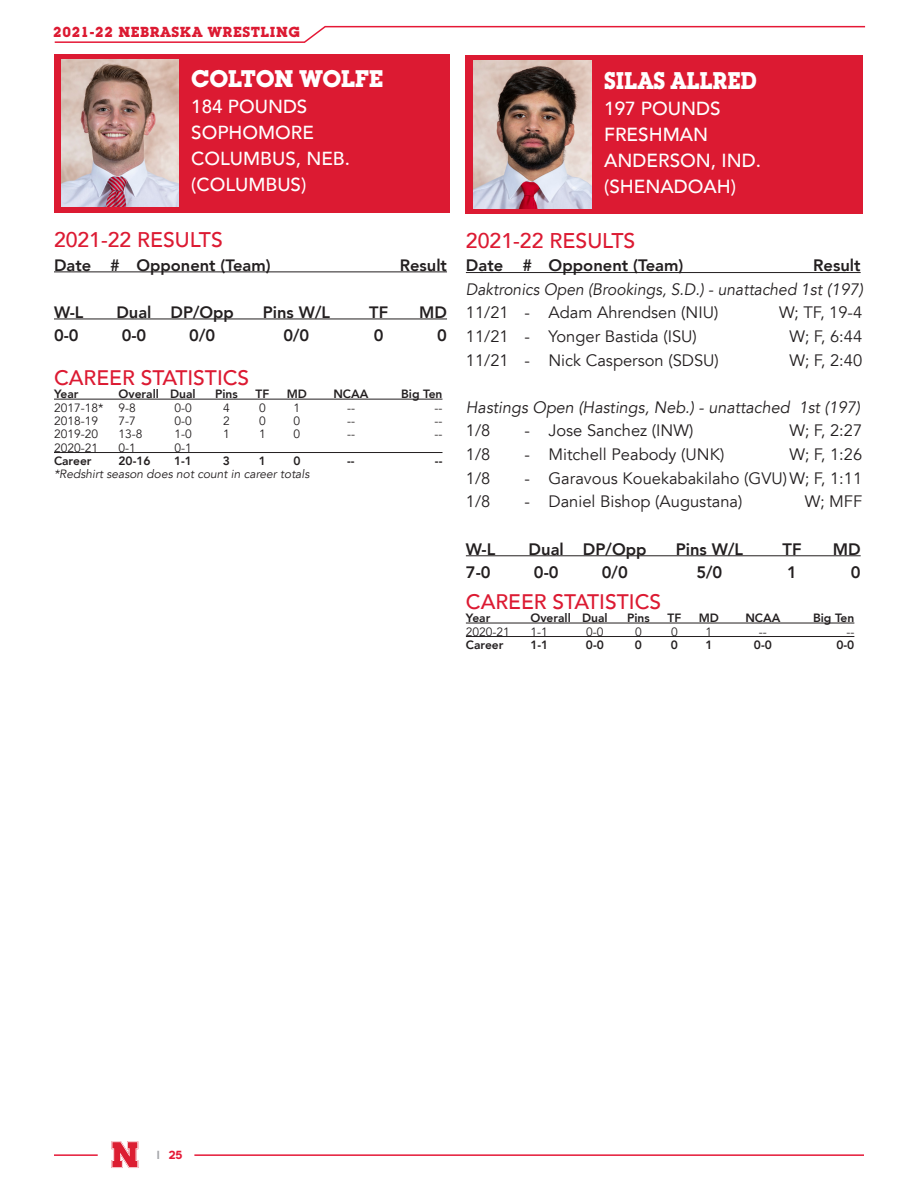
<style>
.page{position:relative;width:918px;height:1188px;background:#fff}
.page>*{position:absolute;margin:0;border:0;box-sizing:border-box;transform-origin:0 0}
.t1{font:700 23.7px "Lubalin Graph IT Cfor UNL";color:#fff;scale:.91 1}
.t2{font:700 23.55px "Lubalin Graph IT Cfor UNL";letter-spacing:-.015em;color:#fff}
.t3{font:500 21.3px "Avenir LT Std";color:#dc1a32}
.t4{font:500 21.15px "Avenir LT Std";color:#dc1a32}
.t5{font:500 21px "Avenir LT Std";color:#dc1a32}
.t6{font:500 18.9px "Avenir LT Std";color:#fff}
.t7{font:16.5px "Avenir LT Std";color:#231f20}
.t8{font:800 16.5px "Avenir LT Std";color:#231f20}
.t9{font:italic 16.5px "Avenir LT Std";color:#231f20;scale:.95 1}
.t10{font:italic 16.5px "Avenir LT Std";color:#231f20}
.t11{font:700 14.25px "Lubalin Graph IT Cfor UNL";letter-spacing:.05em;color:#dc1a32}
.t12{font:800 12px "Avenir LT Std";color:#231f20}
.t13{font:12px "Avenir LT Std";color:#231f20}
.t14{font:italic 12px "Avenir LT Std";color:#231f20}
.t15{font:700 12px "adineue PRO";color:#e51836}
.s1{color:#a8a9ad}
</style>
<div class="page">
<svg style="left:54px;top:25px;width:812px;height:18px"></svg>
<hr style="left:54px;top:1154px;width:44px;height:2px;background:#e51836">
<svg style="left:112px;top:1141px;width:26px;height:27px"></svg>
<hr style="left:194px;top:1154px;width:670px;height:2px;background:#e51836">
<div style="left:54px;top:54px;width:395px;height:158px;background:#dc1a32"></div>
<img style="left:61px;top:60px;width:117px;height:147px">
<hr style="left:54px;top:271px;width:393px;height:1px;background:#231f20">
<hr style="left:54px;top:319px;width:393px;height:1px;background:#231f20">
<div style="left:466px;top:55px;width:397px;height:159px;background:#dc1a32"></div>
<img style="left:474px;top:61px;width:117px;height:147px">
<hr style="left:466px;top:272px;width:395px;height:1px;background:#231f20">
<hr style="left:466px;top:555px;width:395px;height:1px;background:#231f20">
<hr style="left:54px;top:399px;width:388px;height:1px;background:#231f20">
<hr style="left:54px;top:452px;width:388px;height:1px;background:#231f20">
<hr style="left:466px;top:623px;width:388px;height:1px;background:#231f20">
<hr style="left:466px;top:636px;width:388px;height:1px;background:#231f20">
<p class="t11" style="left:53px;top:22px;width:248px">2021-22 NEBRASKA WRESTLING</p>
<p class="t2" style="left:191px;top:64px;width:193px">COLTON WOLFE</p>
<p class="t6" style="left:191px;top:96px;width:118px">184 POUNDS</p>
<p class="t6" style="left:191px;top:122px;width:124px">SOPHOMORE</p>
<p class="t6" style="left:191px;top:148px;width:160px">COLUMBUS, NEB.</p>
<p class="t6" style="left:191px;top:174px;width:117px">(COLUMBUS)</p>
<p class="t4" style="left:54px;top:228px;width:170px">2021-22 RESULTS</p>
<p class="t8" style="left:54px;top:255px;width:218px">Date # Opponent (Team)</p>
<p class="t8" style="left:400px;top:255px;width:49px">Result</p>
<p class="t8" style="left:54px;top:302px;width:31px">W-L</p>
<p class="t8" style="left:116px;top:302px;width:119px">Dual DP/Opp</p>
<p class="t8" style="left:263px;top:302px;width:69px">Pins W/L</p>
<p class="t8" style="left:369px;top:302px;width:20px">TF</p>
<p class="t8" style="left:419px;top:302px;width:29px">MD</p>
<p class="t8" style="left:54px;top:326px;width:26px">0-0</p>
<p class="t8" style="left:122px;top:326px;width:26px">0-0</p>
<p class="t8" style="left:189px;top:326px;width:27px">0/0</p>
<p class="t8" style="left:283px;top:326px;width:27px">0/0</p>
<p class="t8" style="left:374px;top:326px;width:11px">0</p>
<p class="t8" style="left:437px;top:326px;width:11px">0</p>
<p class="t5" style="left:54px;top:365px;width:197px">CAREER STATISTICS</p>
<p class="t12" style="left:54px;top:387px;width:26px">Year</p>
<p class="t12" style="left:118px;top:387px;width:79px">Overall Dual</p>
<p class="t12" style="left:215px;top:387px;width:24px">Pins</p>
<p class="t12" style="left:256px;top:387px;width:15px">TF</p>
<p class="t12" style="left:287px;top:387px;width:22px">MD</p>
<p class="t12" style="left:333px;top:387px;width:37px">NCAA</p>
<p class="t12" style="left:401px;top:387px;width:43px">Big Ten</p>
<p class="t13" style="left:54px;top:401px;width:51px">2017-18*</p>
<p class="t13" style="left:118px;top:401px;width:19px">9-8</p>
<p class="t13" style="left:174px;top:401px;width:19px">0-0</p>
<p class="t13" style="left:223px;top:401px;width:8px">4</p>
<p class="t13" style="left:259px;top:401px;width:8px">0</p>
<p class="t13" style="left:294px;top:401px;width:8px">1</p>
<p class="t13" style="left:347px;top:401px;width:9px">--</p>
<p class="t13" style="left:435px;top:401px;width:9px">--</p>
<p class="t13" style="left:54px;top:414px;width:46px">2018-19</p>
<p class="t13" style="left:118px;top:414px;width:19px">7-7</p>
<p class="t13" style="left:174px;top:414px;width:19px">0-0</p>
<p class="t13" style="left:223px;top:414px;width:8px">2</p>
<p class="t13" style="left:259px;top:414px;width:8px">0</p>
<p class="t13" style="left:294px;top:414px;width:8px">0</p>
<p class="t13" style="left:347px;top:414px;width:9px">--</p>
<p class="t13" style="left:435px;top:414px;width:9px">--</p>
<p class="t13" style="left:54px;top:427px;width:46px">2019-20</p>
<p class="t13" style="left:118px;top:427px;width:26px">13-8</p>
<p class="t13" style="left:174px;top:427px;width:19px">1-0</p>
<p class="t13" style="left:223px;top:427px;width:8px">1</p>
<p class="t13" style="left:259px;top:427px;width:8px">1</p>
<p class="t13" style="left:294px;top:427px;width:8px">0</p>
<p class="t13" style="left:347px;top:427px;width:9px">--</p>
<p class="t13" style="left:435px;top:427px;width:9px">--</p>
<p class="t13" style="left:54px;top:441px;width:46px">2020-21</p>
<p class="t13" style="left:118px;top:441px;width:19px">0-1</p>
<p class="t13" style="left:174px;top:441px;width:19px">0-1</p>
<p class="t12" style="left:54px;top:454px;width:39px">Career</p>
<p class="t12" style="left:118px;top:454px;width:34px">20-16</p>
<p class="t12" style="left:174px;top:454px;width:19px">1-1</p>
<p class="t12" style="left:223px;top:454px;width:9px">3</p>
<p class="t12" style="left:259px;top:454px;width:9px">1</p>
<p class="t12" style="left:293px;top:454px;width:9px">0</p>
<p class="t12" style="left:347px;top:454px;width:9px">--</p>
<p class="t12" style="left:435px;top:454px;width:9px">--</p>
<p class="t14" style="left:54px;top:467px;width:257px">*Redshirt season does not count in career totals</p>
<p class="t1" style="left:604px;top:65px;width:169px">SILAS ALLRED</p>
<p class="t6" style="left:604px;top:97px;width:118px">197 POUNDS</p>
<p class="t6" style="left:604px;top:123px;width:105px">FRESHMAN</p>
<p class="t6" style="left:604px;top:149px;width:158px">ANDERSON, IND.</p>
<p class="t6" style="left:604px;top:175px;width:134px">(SHENADOAH)</p>
<p class="t3" style="left:466px;top:228px;width:171px">2021-22 RESULTS</p>
<p class="t8" style="left:466px;top:256px;width:219px">Date # Opponent (Team)</p>
<p class="t8" style="left:813px;top:256px;width:49px">Result</p>
<p class="t9" style="left:466px;top:280px;width:420px">Daktronics Open (Brookings, S.D.) - unattached 1st (197)</p>
<p class="t7" style="left:466px;top:303px;width:254px">11/21 - Adam Ahrendsen (NIU)</p>
<p class="t7" style="left:779px;top:303px;width:85px">W; TF, 19-4</p>
<p class="t7" style="left:466px;top:327px;width:233px">11/21 - Yonger Bastida (ISU)</p>
<p class="t7" style="left:789px;top:327px;width:74px">W; F, 6:44</p>
<p class="t7" style="left:466px;top:350px;width:255px">11/21 - Nick Casperson (SDSU)</p>
<p class="t7" style="left:789px;top:350px;width:74px">W; F, 2:40</p>
<p class="t10" style="left:466px;top:398px;width:396px">Hastings Open (Hastings, Neb.) - unattached 1st (197)</p>
<p class="t7" style="left:466px;top:421px;width:26px">1/8</p>
<p class="t7" style="left:524px;top:421px;width:170px">- Jose Sanchez (INW)</p>
<p class="t7" style="left:789px;top:421px;width:74px">W; F, 2:27</p>
<p class="t7" style="left:466px;top:445px;width:26px">1/8</p>
<p class="t7" style="left:524px;top:445px;width:201px">- Mitchell Peabody (UNK)</p>
<p class="t7" style="left:789px;top:445px;width:74px">W; F, 1:26</p>
<p class="t7" style="left:466px;top:468px;width:26px">1/8</p>
<p class="t7" style="left:524px;top:468px;width:339px">- Garavous Kouekabakilaho (GVU)W; F, 1:11</p>
<p class="t7" style="left:466px;top:492px;width:26px">1/8</p>
<p class="t7" style="left:524px;top:492px;width:219px">- Daniel Bishop (Augustana)</p>
<p class="t7" style="left:805px;top:492px;width:59px">W; MFF</p>
<p class="t8" style="left:466px;top:539px;width:31px">W-L</p>
<p class="t8" style="left:529px;top:539px;width:120px">Dual DP/Opp</p>
<p class="t8" style="left:676px;top:539px;width:69px">Pins W/L</p>
<p class="t8" style="left:783px;top:539px;width:20px">TF</p>
<p class="t8" style="left:833px;top:539px;width:29px">MD</p>
<p class="t8" style="left:466px;top:563px;width:26px">7-0</p>
<p class="t8" style="left:534px;top:563px;width:26px">0-0</p>
<p class="t8" style="left:602px;top:563px;width:28px">0/0</p>
<p class="t8" style="left:696px;top:563px;width:28px">5/0</p>
<p class="t8" style="left:787px;top:563px;width:11px">1</p>
<p class="t8" style="left:851px;top:563px;width:11px">0</p>
<p class="t5" style="left:466px;top:589px;width:197px">CAREER STATISTICS</p>
<p class="t12" style="left:466px;top:611px;width:26px">Year</p>
<p class="t12" style="left:530px;top:611px;width:79px">Overall Dual</p>
<p class="t12" style="left:627px;top:611px;width:24px">Pins</p>
<p class="t12" style="left:667px;top:611px;width:15px">TF</p>
<p class="t12" style="left:699px;top:611px;width:22px">MD</p>
<p class="t12" style="left:745px;top:611px;width:37px">NCAA</p>
<p class="t12" style="left:813px;top:611px;width:43px">Big Ten</p>
<p class="t13" style="left:466px;top:625px;width:46px">2020-21</p>
<p class="t13" style="left:530px;top:625px;width:19px">1-1</p>
<p class="t13" style="left:586px;top:625px;width:19px">0-0</p>
<p class="t13" style="left:635px;top:625px;width:8px">0</p>
<p class="t13" style="left:671px;top:625px;width:8px">0</p>
<p class="t13" style="left:706px;top:625px;width:8px">1</p>
<p class="t13" style="left:759px;top:625px;width:9px">--</p>
<p class="t13" style="left:846px;top:625px;width:9px">--</p>
<p class="t12" style="left:466px;top:638px;width:39px">Career</p>
<p class="t12" style="left:530px;top:638px;width:19px">1-1</p>
<p class="t12" style="left:586px;top:638px;width:19px">0-0</p>
<p class="t12" style="left:635px;top:638px;width:9px">0</p>
<p class="t12" style="left:671px;top:638px;width:9px">0</p>
<p class="t12" style="left:705px;top:638px;width:9px">1</p>
<p class="t12" style="left:754px;top:638px;width:19px">0-0</p>
<p class="t12" style="left:836px;top:638px;width:19px">0-0</p>
<p class="t15" style="left:157px;top:1148px;width:27px"><span class="s1">l</span> 25</p>
</div>
